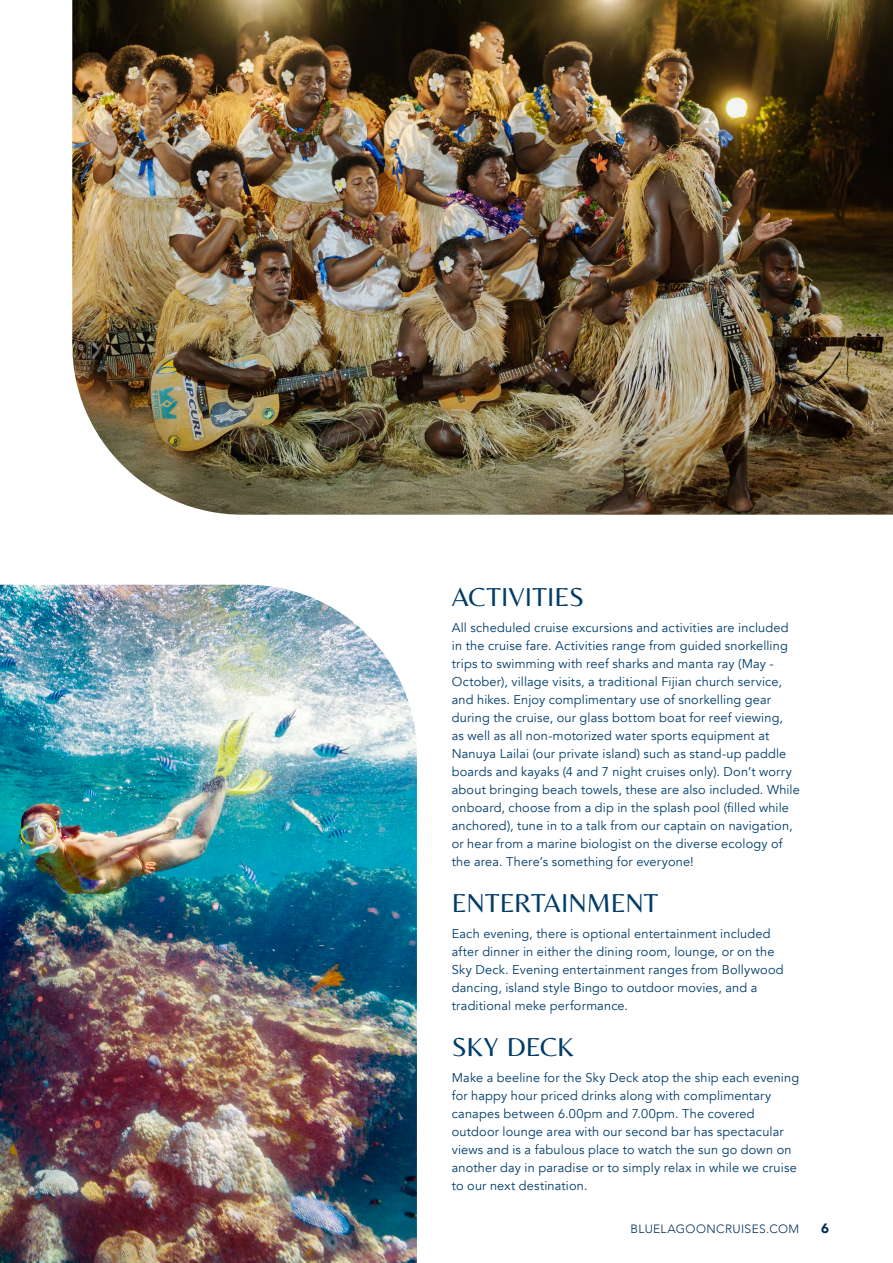
<style>
.page{position:relative;width:893px;height:1263px;background:#fff}
.page>*{position:absolute;margin:0;border:0;box-sizing:border-box;transform-origin:0 0}
.Main_heading{font:27px "Belleza";color:#013c69}
.t1{font:900 13.5px "Avenir";color:#003158}
.Main_heading-2{font:12.75px/18px "Avenir";letter-spacing:.015em;color:#013c69}
.t2{font:300 12px "Avenir";letter-spacing:.03em;color:#003158}
</style>
<div class="page">
<img style="left:0;top:585px;width:417px;height:678px">
<img style="left:72px;top:0;width:821px;height:515px">
<p class="Main_heading" style="left:452px;top:580px;width:134px">ACTIVITIES</p>
<p class="Main_heading-2" style="left:452px;top:619px;width:350px">All scheduled cruise excursions and activities are included in the cruise fare. Activities range from guided snorkelling trips to swimming with reef sharks and manta ray (May - October), village visits, a traditional Fijian church service, and hikes. Enjoy complimentary use of snorkelling gear during the cruise, our glass bottom boat for reef viewing,<br>as well as all non-motorized water sports equipment at Nanuya Lailai (our private island) such as stand-up paddle boards and kayaks (4 and 7 night cruises only). Don’t worry about bringing beach towels, these are also included. While onboard, choose from a dip in the splash pool (filled while anchored), tune in to a talk from our captain on navigation, or hear from a marine biologist on the diverse ecology of the area. There’s something for everyone!</p>
<p class="Main_heading" style="left:452px;top:886px;width:208px">ENTERTAINMENT</p>
<p class="Main_heading-2" style="left:452px;top:925px;width:333px">Each evening, there is optional entertainment included after dinner in either the dining room, lounge, or on the Sky Deck. Evening entertainment ranges from Bollywood dancing, island style Bingo to outdoor movies, and a traditional meke performance.</p>
<p class="Main_heading" style="left:452px;top:1030px;width:123px">SKY DECK</p>
<p class="Main_heading-2" style="left:452px;top:1069px;width:349px">Make a beeline for the Sky Deck atop the ship each evening for happy hour priced drinks along with complimentary canapes between 6.00pm and 7.00pm. The covered outdoor lounge area with our second bar has spectacular views and is a fabulous place to watch the sun go down on another day in paradise or to simply relax in while we cruise to our next destination.</p>
<p class="t2" style="left:630px;top:1222px;width:170px">BLUELAGOONCRUISES.COM</p>
<p class="t1" style="left:821px;top:1217px;width:9px">6</p>
</div>
